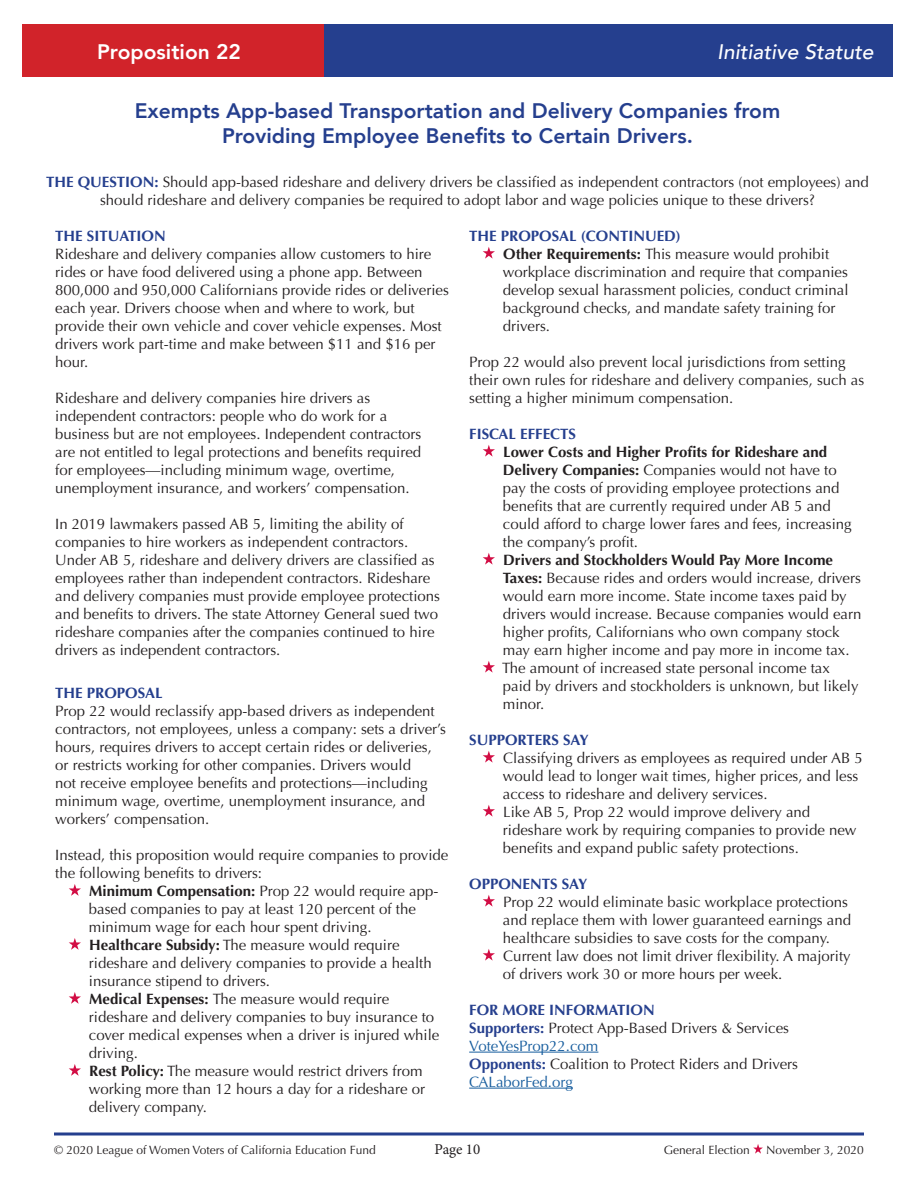
<style>
.page{position:relative;width:918px;height:1188px;background:#fff}
.page>*{position:absolute;margin:0;border:0;box-sizing:border-box;transform-origin:0 0}
.t1{font:800 21px "Avenir";color:#253f8e}
.t2{font:italic 500 21px "Avenir";color:#fff}
.t3{font:800 21px "Avenir";color:#fff}
.t4{font:15px/18px "Optima";color:#231f20}
.t5{font:700 15px "Optima";color:#253f8e}
.t6{font:15px "Optima";color:#175d9e}
.t7{font:15px "Minion Pro";letter-spacing:-.005em;color:#231f20}
.t8{font:12px "Optima";color:#231f20}
.s1{font-weight:700;color:#253f8e}
.s2{font-weight:700}
</style>
<div class="page">
<svg style="left:54px;top:1132px;width:810px;height:4px;background:#5b6eaa"></svg>
<svg style="left:753px;top:1144px;width:10px;height:10px"></svg>
<div style="left:324px;top:25px;width:568px;height:52px;background:#253f8e"></div>
<div style="left:23px;top:25px;width:301px;height:52px;background:#d1232a"></div>
<svg style="left:69px;top:884px;width:12px;height:12px"></svg>
<svg style="left:69px;top:938px;width:12px;height:12px"></svg>
<svg style="left:69px;top:992px;width:12px;height:12px"></svg>
<svg style="left:69px;top:1064px;width:12px;height:12px"></svg>
<hr style="left:469px;top:1052px;width:129px;height:1px;background:#175d9e">
<hr style="left:469px;top:1088px;width:104px;height:1px;background:#175d9e">
<svg style="left:483px;top:247px;width:12px;height:12px"></svg>
<svg style="left:483px;top:445px;width:12px;height:12px"></svg>
<svg style="left:483px;top:553px;width:12px;height:12px"></svg>
<svg style="left:483px;top:661px;width:12px;height:12px"></svg>
<svg style="left:483px;top:751px;width:12px;height:12px"></svg>
<svg style="left:483px;top:805px;width:12px;height:12px"></svg>
<svg style="left:483px;top:895px;width:12px;height:12px"></svg>
<svg style="left:483px;top:949px;width:12px;height:12px"></svg>
<p class="t3" style="left:97px;top:36px;width:145px">Proposition 22</p>
<p class="t2" style="left:717px;top:40px;width:158px">Initiative Statute</p>
<p class="t1" style="left:135px;top:95px;width:647px">Exempts App-based Transportation and Delivery Companies from</p>
<p class="t1" style="left:222px;top:120px;width:472px">Providing Employee Benefits to Certain Drivers.</p>
<p class="t4" style="left:46px;top:173px;width:824px;text-align:center"><span class="s1">THE QUESTION:</span> Should app-based rideshare and delivery drivers be classified as independent contractors (not employees) and should rideshare and delivery companies be required to adopt labor and wage policies unique to these drivers?</p>
<p class="t5" style="left:55px;top:227px;width:112px">THE SITUATION</p>
<p class="t4" style="left:55px;top:245px;width:395px">Rideshare and delivery companies allow customers to hire rides or have food delivered using a phone app. Between 800,000 and 950,000 Californians provide rides or deliveries each year. Drivers choose when and where to work, but provide their own vehicle and cover vehicle expenses. Most drivers work part-time and make between $11 and $16 per hour.</p>
<p class="t4" style="left:55px;top:389px;width:368px">Rideshare and delivery companies hire drivers as independent contractors: people who do work for a business but are not employees. Independent contractors are not entitled to legal protections and benefits required for employees—including minimum wage, overtime, unemployment insurance, and workers’ compensation.</p>
<p class="t4" style="left:55px;top:515px;width:386px">In 2019 lawmakers passed AB 5, limiting the ability of companies to hire workers as independent contractors.<br>Under AB 5, rideshare and delivery drivers are classified as employees rather than independent contractors. Rideshare and delivery companies must provide employee protections and benefits to drivers. The state Attorney General sued two rideshare companies after the companies continued to hire drivers as independent contractors.</p>
<p class="t5" style="left:55px;top:684px;width:109px">THE PROPOSAL</p>
<p class="t4" style="left:55px;top:702px;width:392px">Prop 22 would reclassify app-based drivers as independent contractors, not employees, unless a company: sets a driver’s hours, requires drivers to accept certain rides or deliveries, or restricts working for other companies. Drivers would<br>not receive employee benefits and protections—including minimum wage, overtime, unemployment insurance, and workers’ compensation.</p>
<p class="t4" style="left:55px;top:846px;width:395px">Instead, this proposition would require companies to provide the following benefits to drivers:</p>
<p class="t4" style="left:89px;top:882px;width:351px"><span class="s2">Minimum Compensation:</span> Prop 22 would require app&shy;based companies to pay at least 120 percent of the minimum wage for each hour spent driving.</p>
<p class="t4" style="left:89px;top:936px;width:344px"><span class="s2">Healthcare Subsidy:</span> The measure would require rideshare and delivery companies to provide a health insurance stipend to drivers.</p>
<p class="t4" style="left:89px;top:990px;width:352px"><span class="s2">Medical Expenses:</span> The measure would require rideshare and delivery companies to buy insurance to cover medical expenses when a driver is injured while driving.</p>
<p class="t4" style="left:89px;top:1062px;width:338px"><span class="s2">Rest Policy:</span> The measure would restrict drivers from working more than 12 hours a day for a rideshare or delivery company.</p>
<p class="t5" style="left:469px;top:227px;width:213px">THE PROPOSAL (CONTINUED)</p>
<p class="t4" style="left:503px;top:245px;width:327px"><span class="s2">Other Requirements:</span> This measure would prohibit</p>
<p class="t4" style="left:503px;top:263px;width:347px">workplace discrimination and require that companies develop sexual harassment policies, conduct criminal background checks, and mandate safety training for drivers.</p>
<p class="t4" style="left:469px;top:353px;width:397px">Prop 22 would also prevent local jurisdictions from setting their own rules for rideshare and delivery companies, such as setting a higher minimum compensation.</p>
<p class="t5" style="left:469px;top:425px;width:108px">FISCAL EFFECTS</p>
<p class="t4" style="left:503px;top:443px;width:350px"><span class="s2">Lower Costs and Higher Profits for Rideshare and Delivery Companies:</span> Companies would not have to pay the costs of providing employee protections and benefits that are currently required under AB 5 and could afford to charge lower fares and fees, increasing the company’s profit.</p>
<p class="t4" style="left:503px;top:551px;width:360px"><span class="s2">Drivers and Stockholders Would Pay More Income Taxes:</span> Because rides and orders would increase, drivers would earn more income. State income taxes paid by drivers would increase. Because companies would earn higher profits, Californians who own company stock may earn higher income and pay more in income tax.</p>
<p class="t4" style="left:502px;top:659px;width:358px">The amount of increased state personal income tax paid by drivers and stockholders is unknown, but likely minor.</p>
<p class="t5" style="left:469px;top:731px;width:121px">SUPPORTERS SAY</p>
<p class="t4" style="left:503px;top:749px;width:361px">Classifying drivers as employees as required under AB 5 would lead to longer wait times, higher prices, and less access to rideshare and delivery services.</p>
<p class="t4" style="left:503px;top:803px;width:355px">Like AB 5, Prop 22 would improve delivery and rideshare work by requiring companies to provide new benefits and expand public safety protections.</p>
<p class="t5" style="left:469px;top:875px;width:120px">OPPONENTS SAY</p>
<p class="t4" style="left:503px;top:893px;width:350px">Prop 22 would eliminate basic workplace protections and replace them with lower guaranteed earnings and healthcare subsidies to save costs for the company.</p>
<p class="t4" style="left:503px;top:947px;width:349px">Current law does not limit driver flexibility. A majority of drivers work 30 or more hours per week.</p>
<p class="t5" style="left:469px;top:1001px;width:187px">FOR MORE INFORMATION</p>
<p class="t4" style="left:469px;top:1019px;width:321px"><span class="s1">Supporters:</span> Protect App-Based Drivers &amp; Services</p>
<p class="t6" style="left:469px;top:1037px;width:131px">VoteYesProp22.com</p>
<p class="t4" style="left:469px;top:1055px;width:330px"><span class="s1">Opponents:</span> Coalition to Protect Riders and Drivers</p>
<p class="t6" style="left:469px;top:1073px;width:105px">CALaborFed.org</p>
<p class="t8" style="left:54px;top:1143px;width:323px">© 2020 League of Women Voters of California Education Fund</p>
<p class="t7" style="left:435px;top:1139px;width:47px">Page 10</p>
<p class="t8" style="left:664px;top:1143px;width:87px">General Election</p>
<p class="t8" style="left:766px;top:1143px;width:99px">November 3, 2020</p>
</div>
